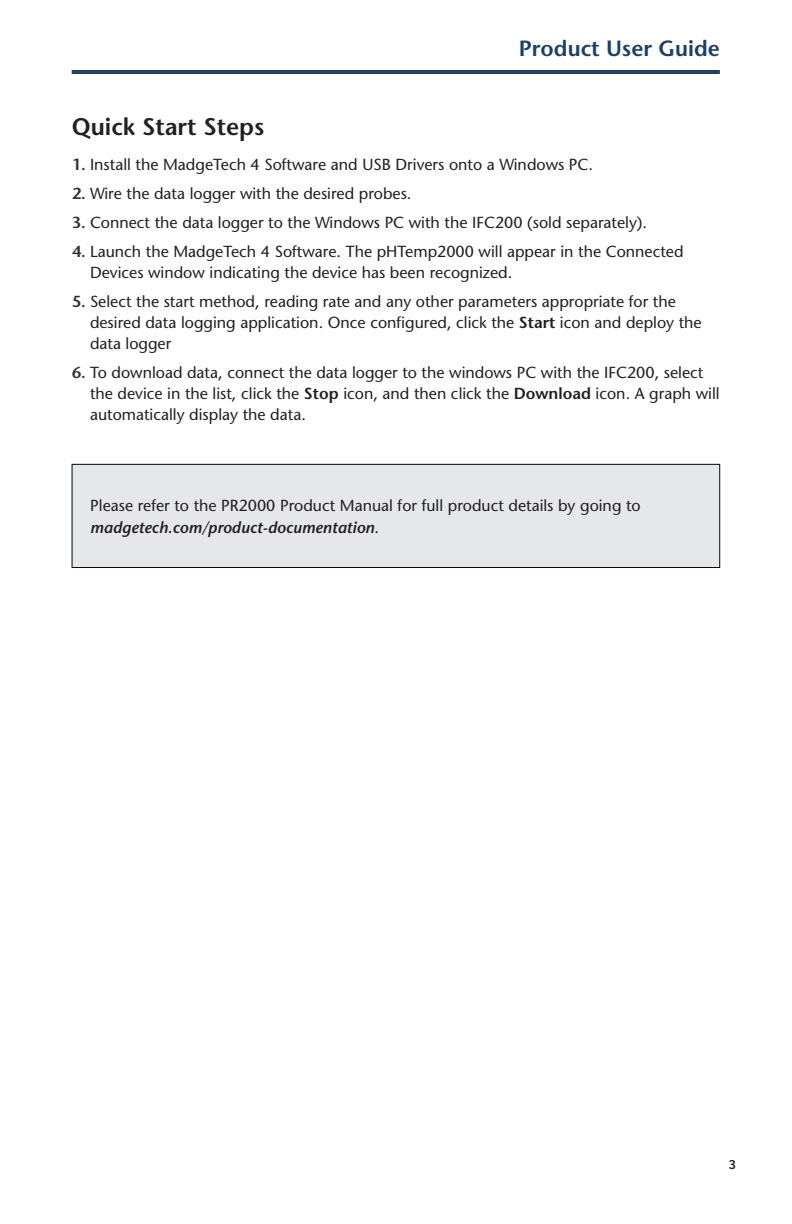
<style>
.page{position:relative;width:792px;height:1224px;background:#fff}
.page>*{position:absolute;margin:0;border:0;box-sizing:border-box;transform-origin:0 0}
.Subheading{font:600 24px "Stone Sans";color:#231f20}
.t1{font:600 22px "Stone Sans";color:#1b4063}
.t2{font:16px/21px "Stone Sans";color:#231f20}
.t3{font:600 14px "Source Sans Pro";color:#231f20}
.s1{font-weight:600;color:#312f30}
.s2{font-weight:600}
.s3{font-weight:600;font-style:italic}
</style>
<div class="page">
<hr style="left:72px;top:70px;width:648px;height:4px;background:#214163">
<div style="left:72px;top:464px;width:648px;height:104px;background:#e6e7e9"></div>
<div style="left:72px;top:464px;width:648px;height:104px;border:1px solid #040503"></div>
<p class="Subheading" style="left:72px;top:112px;width:194px">Quick Start Steps</p>
<h2 class="t1" style="left:519px;top:35px;width:203px">Product User Guide</h2>
<p class="t2" style="left:72px;top:154px;width:523px"><span class="s1">1.</span> Install the MadgeTech 4 Software and USB Drivers onto a Windows PC.</p>
<p class="t2" style="left:72px;top:183px;width:341px"><span class="s1">2.</span> Wire the data logger with the desired probes.</p>
<p class="t2" style="left:72px;top:212px;width:577px"><span class="s1">3.</span> Connect the data logger to the Windows PC with the IFC200 (sold separately).</p>
<p class="t2" style="left:90px;top:241px;width:595px;text-indent:-18px"><span class="s1">4.</span> Launch the MadgeTech 4 Software. The pHTemp2000 will appear in the Connected<br>Devices window indicating the device has been recognized.</p>
<p class="t2" style="left:90px;top:291px;width:613px;text-indent:-18px"><span class="s1">5.</span> Select the start method, reading rate and any other parameters appropriate for the desired data logging application. Once configured, click the <span class="s2">Start</span> icon and deploy the data logger</p>
<p class="t2" style="left:90px;top:362px;width:631px;text-indent:-18px"><span class="s1">6.</span> To download data, connect the data logger to the windows PC with the IFC200, select the device in the list, click the <span class="s2">Stop</span> icon, and then click the <span class="s2">Download</span> icon. A graph will automatically display the data.</p>
<p class="t2" style="left:90px;top:494px;width:552px;line-height:22px">Please refer to the PR2000 Product Manual for full product details by going to <span class="s3">madgetech.com/product-documentation</span>.</p>
<p class="t3" style="left:729px;top:1155px;width:9px">3</p>
</div>
